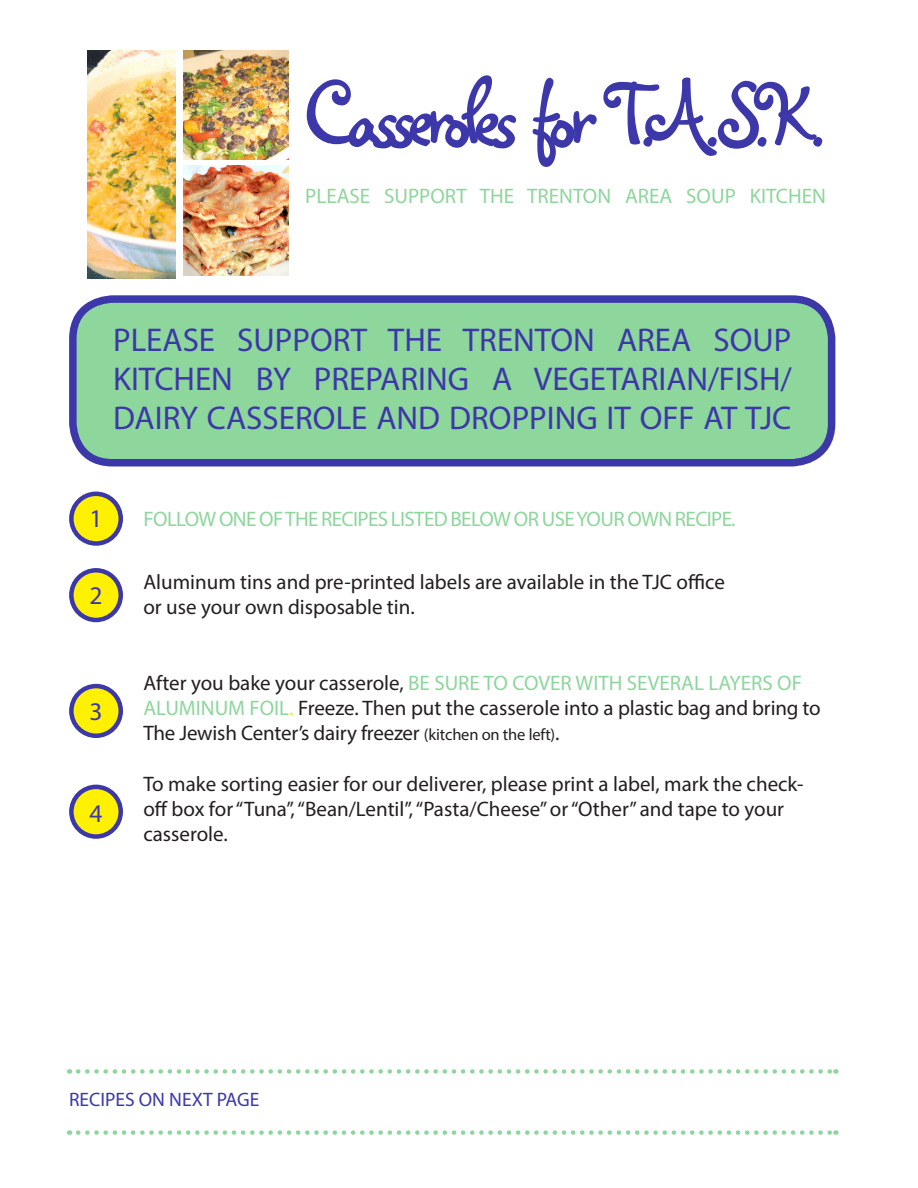
<style>
.page{position:relative;width:918px;height:1188px;background:#fff}
.page>*{position:absolute;margin:0;border:0;box-sizing:border-box;transform-origin:0 0}
.t1{font:97.5px "Melanie BT";letter-spacing:-.08em;color:#3d38aa}
.t2{font:33px/39px "Myriad Pro";color:#3d38aa;text-align:justify}
.t3{font:25.5px "Myriad Pro";color:#3d38aa}
.t4{font:21px/25.2px "Myriad Pro";color:#231f20}
.t5{font:21px "Myriad Pro";letter-spacing:-.03em;color:#8dd69c}
.t6{font:21px "Myriad Pro";color:#8dd69c}
.t7{font:19.5px "Myriad Pro";color:#3d38aa}
.s1{color:#8dd69c}
.s2{color:#fff101}
.s3{font-size:16.5px}
</style>
<div class="page">
<svg style="left:78px;top:1069px;width:758px;height:5px"></svg>
<svg style="left:78px;top:1130px;width:758px;height:5px"></svg>
<div style="left:73px;top:299px;width:759px;height:164px;background:#8dd69c;border-radius:40px"></div>
<div style="left:69px;top:295px;width:766px;height:171px;border:8px solid #3d38aa;border-radius:40px"></div>
<div style="left:71px;top:494px;width:50px;height:49px;background:#fff101;border-radius:50%"></div>
<div style="left:69px;top:492px;width:54px;height:54px;border:4px solid #3d38aa;border-radius:50%"></div>
<div style="left:71px;top:570px;width:50px;height:50px;background:#fff101;border-radius:50%"></div>
<div style="left:69px;top:568px;width:54px;height:54px;border:4px solid #3d38aa;border-radius:50%"></div>
<div style="left:71px;top:686px;width:50px;height:50px;background:#fff101;border-radius:50%"></div>
<div style="left:69px;top:684px;width:54px;height:54px;border:4px solid #3d38aa;border-radius:50%"></div>
<div style="left:71px;top:787px;width:50px;height:50px;background:#fff101;border-radius:50%"></div>
<div style="left:69px;top:785px;width:54px;height:54px;border:4px solid #3d38aa;border-radius:50%"></div>
<img style="left:184px;top:166px;width:104px;height:110px">
<img style="left:184px;top:50px;width:104px;height:110px">
<img style="left:87px;top:50px;width:88px;height:229px">
<p class="t1" style="left:305px;top:60px;width:523px">Casseroles for T.A.S.K.</p>
<p class="t6" style="left:305px;top:183px;width:522px">PLEASE SUPPORT THE TRENTON AREA SOUP KITCHEN</p>
<p class="t2" style="left:113px;top:320px;width:680px">PLEASE SUPPORT THE TRENTON AREA SOUP KITCHEN BY PREPARING A VEGETARIAN/FISH/ DAIRY CASSEROLE AND DROPPING IT OFF AT TJC</p>
<p class="t3" style="left:90px;top:503px;width:15px">1</p>
<p class="t3" style="left:90px;top:580px;width:15px">2</p>
<p class="t3" style="left:90px;top:695px;width:15px">3</p>
<p class="t3" style="left:90px;top:798px;width:15px">4</p>
<p class="t5" style="left:144px;top:506px;width:594px">FOLLOW ONE OF THE RECIPES LISTED BELOW OR USE YOUR OWN RECIPE.</p>
<p class="t4" style="left:143px;top:569px;width:583px">Aluminum tins and pre-printed labels are available in the TJC office or use your own disposable tin.</p>
<p class="t4" style="left:143px;top:670px;width:679px">After you bake your casserole, <span class="s1">BE SURE TO COVER WITH SEVERAL LAYERS OF<br>ALUMINUM FOIL</span><span class="s2">.</span> Freeze. Then put the casserole into a plastic bag and bring to<br>The Jewish Center’s dairy freezer <span class="s3">(kitchen on the left)</span>.</p>
<p class="t4" style="left:143px;top:771px;width:662px">To make sorting easier for our deliverer, please print a label, mark the check&shy;off box for “Tuna”, “Bean/Lentil”, “Pasta/Cheese” or “Other” and tape to your casserole.</p>
<p class="t7" style="left:69px;top:1087px;width:192px">RECIPES ON NEXT PAGE</p>
</div>
